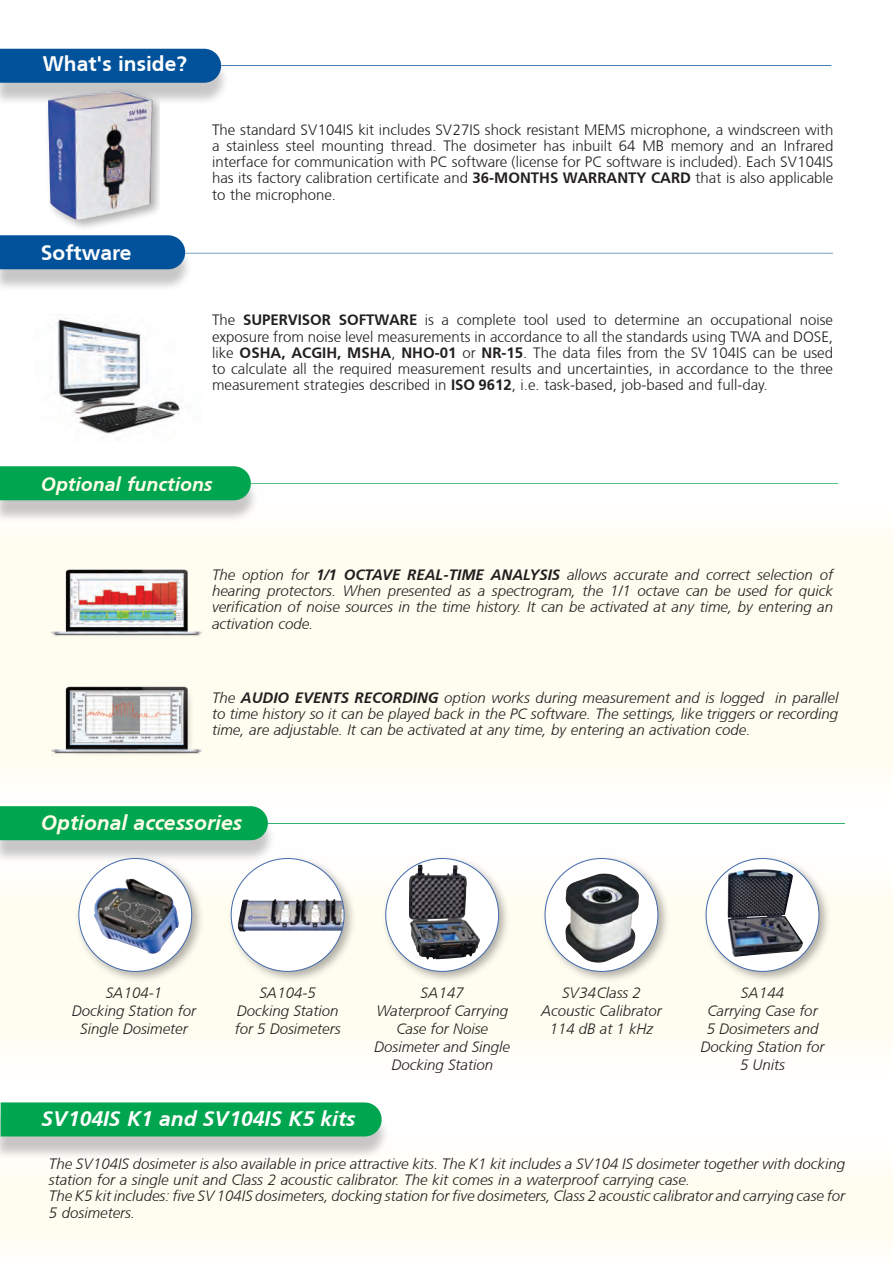
<style>
.page{position:relative;width:893px;height:1263px;background:#fff}
.page>*{position:absolute;margin:0;border:0;box-sizing:border-box;transform-origin:0 0}
.t1{font:italic 700 21px "Frutiger CE";color:#fff}
.t2{font:700 21px "Frutiger CE";color:#fff}
.t3{font:italic 700 21px "Frutiger CE";color:#fffde9}
.t4{font:italic 700 19.5px "Frutiger CE";color:#fffde9}
.t5{font:italic 300 15px/18px "Frutiger CE";color:#231f20;text-align:center}
.t6{font:300 15px/16.2px "Frutiger CE";color:#231f20;text-align:justify}
.s1{font-weight:700}
</style>
<div class="page">
<div style="left:0;top:483px;width:893px;height:340px;background:#fffdf0"></div>
<div style="left:0;top:840px;width:893px;height:255px;background:#fffdf0"></div>
<div style="left:0;top:1119px;width:893px;height:144px;background:#fffdf0"></div>
<div style="left:0;top:55px;width:229px;height:51px;background:#231f20;opacity:.25"></div>
<div style="left:0;top:49px;width:221px;height:34px;background:#01529b"></div>
<div style="left:0;top:242px;width:193px;height:51px;background:#231f20;opacity:.25"></div>
<div style="left:0;top:235px;width:185px;height:34px;background:#01529b"></div>
<div style="left:0;top:473px;width:259px;height:51px;background:#231f20;opacity:.25"></div>
<div style="left:0;top:466px;width:251px;height:34px;background:#00a54f"></div>
<div style="left:0;top:813px;width:276px;height:50px;background:#231f20;opacity:.25"></div>
<div style="left:0;top:806px;width:268px;height:34px;background:#00a54f"></div>
<div style="left:0;top:1109px;width:389px;height:51px;background:#231f20;opacity:.25"></div>
<div style="left:1px;top:1102px;width:381px;height:34px;background:#00a54f"></div>
<div style="left:75px;top:854px;width:129px;height:130px;background:#231f20;opacity:.36"></div>
<div style="left:79px;top:858px;width:113px;height:113px;background:#fff;border-radius:50%"></div>
<img style="left:94px;top:879px;width:85px;height:75px">
<div style="left:227px;top:854px;width:130px;height:130px;background:#231f20;opacity:.36"></div>
<div style="left:231px;top:858px;width:113px;height:113px;background:#fff;border-radius:50%"></div>
<img style="left:238px;top:899px;width:106px;height:33px">
<div style="left:382px;top:854px;width:129px;height:130px;background:#231f20;opacity:.36"></div>
<svg style="left:386px;top:858px;width:113px;height:113px;fill:#fff"></svg>
<img style="left:409px;top:865px;width:20px;height:94px">
<div style="left:541px;top:854px;width:129px;height:130px;background:#231f20;opacity:.36"></div>
<div style="left:545px;top:858px;width:113px;height:113px;background:#fff;border-radius:50%"></div>
<img style="left:565px;top:873px;width:74px;height:90px">
<div style="left:702px;top:854px;width:129px;height:130px;background:#231f20;opacity:.36"></div>
<div style="left:706px;top:858px;width:113px;height:113px;background:#fff;border-radius:50%"></div>
<img style="left:727px;top:869px;width:76px;height:88px">
<div style="left:44px;top:87px;width:116px;height:145px;background:#231f20;opacity:.36"></div>
<img style="left:48px;top:91px;width:104px;height:129px">
<hr style="left:221px;top:65px;width:613px;height:3px;background:#231f20;opacity:.75">
<hr style="left:185px;top:253px;width:651px;height:2px;background:#231f20;opacity:.75">
<hr style="left:251px;top:483px;width:589px;height:3px;background:#231f20;opacity:.75">
<hr style="left:268px;top:823px;width:580px;height:3px;background:#231f20;opacity:.75">
<img style="left:51px;top:686px;width:151px;height:70px">
<div style="left:66px;top:687px;width:129px;height:70px;background:#231f20;opacity:.39"></div>
<img style="left:70px;top:691px;width:112px;height:54px">
<img style="left:51px;top:569px;width:151px;height:69px">
<img style="left:53px;top:314px;width:129px;height:124px">
<p class="t2" style="left:43px;top:51px;width:146px">What's inside?</p>
<p class="t2" style="left:41px;top:240px;width:92px">Software</p>
<p class="t6" style="left:212px;top:121px;width:623px">The standard SV104IS kit includes SV27IS shock resistant MEMS microphone, a windscreen with a stainless steel mounting thread. The dosimeter has inbuilt 64 MB memory and an Infrared interface for communication with PC software (license for PC software is included). Each SV104IS has its factory calibration certificate and <span class="s1">36-MONTHS WARRANTY CARD</span> that is also applicable to the microphone.</p>
<p class="t6" style="left:212px;top:312px;width:623px">The <span class="s1">SUPERVISOR SOFTWARE</span> is a complete tool used to determine an occupational noise exposure from noise level measurements in accordance to all the standards using TWA and DOSE, like <span class="s1">OSHA, ACGIH, MSHA</span>, <span class="s1">NHO-01</span> or <span class="s1">NR-15</span>. The data files from the SV 104IS can be used to calculate all the required measurement results and uncertainties, in accordance to the three measurement strategies described in <span class="s1">ISO 9612</span>, i.e. task-based, job-based and full-day.</p>
<p class="t4" style="left:41px;top:473px;width:173px">Optional functions</p>
<p class="t5" style="left:212px;top:567px;width:622px;line-height:16.2px;text-align:justify">The option for <span class="s1">1/1 OCTAVE REAL-TIME ANALYSIS</span> allows accurate and correct selection of hearing protectors. When presented as a spectrogram, the 1/1 octave can be used for quick verification of noise sources in the time history. It can be activated at any time, by entering an activation code.</p>
<p class="t5" style="left:212px;top:689px;width:628px;line-height:16.2px;text-align:justify">The <span class="s1">AUDIO EVENTS RECORDING</span> option works during measurement and is logged in parallel to time history so it can be played back in the PC software. The settings, like triggers or recording time, are adjustable. It can be activated at any time, by entering an activation code.</p>
<p class="t3" style="left:41px;top:810px;width:203px">Optional accessories</p>
<p class="t5" style="left:106px;top:984px;width:58px">SA104-1</p>
<p class="t5" style="left:72px;top:1002px;width:126px">Docking Station for<br>Single Dosimeter</p>
<p class="t5" style="left:259px;top:984px;width:58px">SA104-5</p>
<p class="t5" style="left:235px;top:1002px;width:107px;text-align:left">Docking Station for 5 Dosimeters</p>
<p class="t1" style="left:42px;top:1106px;width:316px">SV104IS K1 and SV104IS K5 kits</p>
<p class="t5" style="left:421px;top:984px;width:45px">SA147</p>
<p class="t5" style="left:374px;top:1002px;width:137px">Waterproof Carrying<br>Case for Noise<br>Dosimeter and Single<br>Docking Station</p>
<p class="t5" style="left:541px;top:984px;width:122px">SV34Class 2<br>Acoustic Calibrator</p>
<p class="t5" style="left:550px;top:1020px;width:105px">114 dB at 1 kHz</p>
<p class="t5" style="left:741px;top:984px;width:45px">SA144</p>
<p class="t5" style="left:700px;top:1002px;width:126px">Carrying Case for<br>5 Dosimeters and<br>Docking Station for</p>
<p class="t5" style="left:740px;top:1056px;width:47px">5 Units</p>
<p class="t5" style="left:49px;top:1155px;width:798px;line-height:16.2px;text-align:left">The SV104IS dosimeter is also available in price attractive kits. The K1 kit includes a SV104 IS dosimeter together with docking station for a single unit and Class 2 acoustic calibrator. The kit comes in a waterproof carrying case.</p>
<p class="t5" style="left:49px;top:1187px;width:798px">The K5 kit includes: five SV 104IS dosimeters, docking station for five dosimeters, Class 2 acoustic calibrator and carrying case for</p>
<p class="t5" style="left:49px;top:1203px;width:88px">5 dosimeters.</p>
</div>
